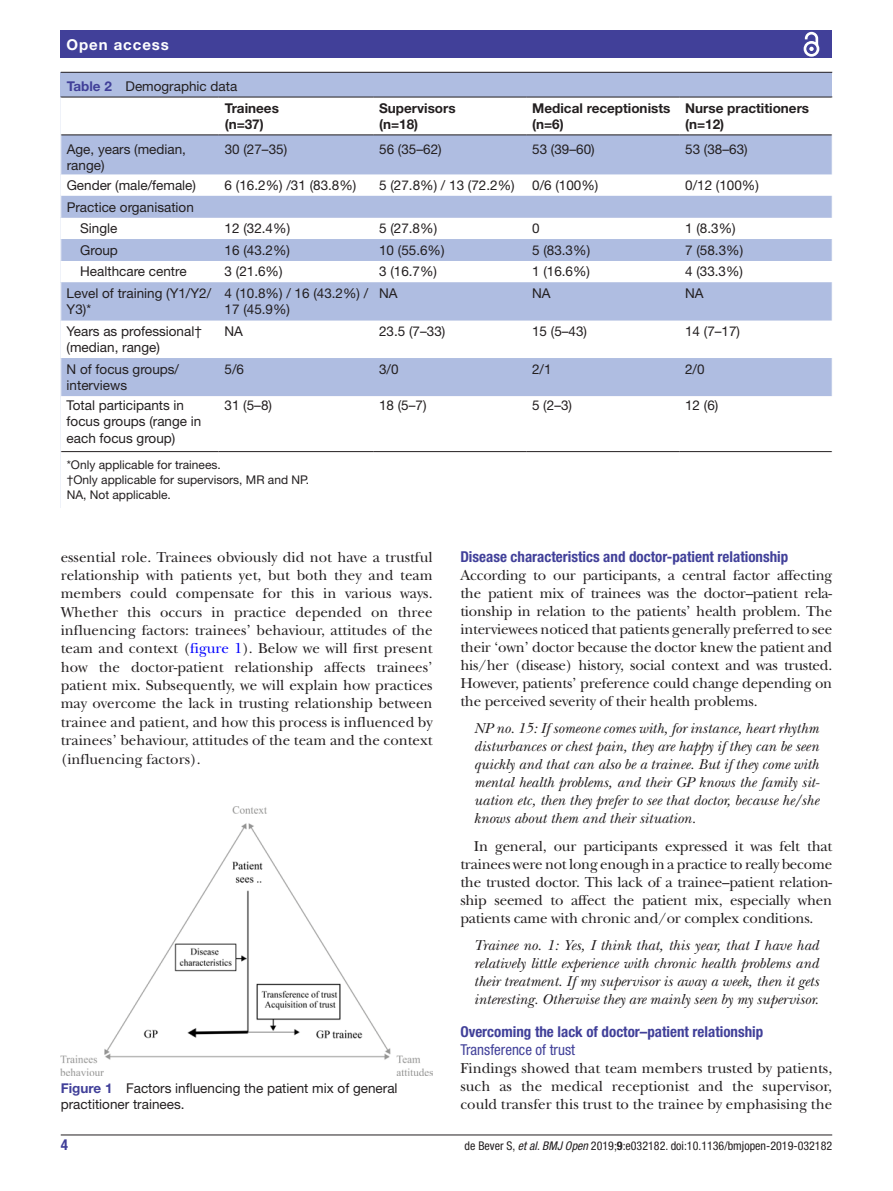
<style>
.page{position:relative;width:893px;height:1191px;background:#fff}
.page>*{position:absolute;margin:0;border:0;box-sizing:border-box;transform-origin:0 0}
.t1{font:15px/18px "New Baskerville";letter-spacing:-.005em;color:#231f20;text-align:justify}
.t2{font:italic 15px/18px "New Baskerville";color:#231f20;text-align:justify}
.t3{font:700 condensed 15px "Helvetica Neue LT Std";color:#414099}
.t4{font:condensed 15px "Helvetica Neue LT Std";color:#414099}
.t5{font:700 15px "Helvetica Neue LT Std";letter-spacing:.065em;color:#fff}
.t6{font:13.5px/16.2px "Helvetica Neue LT Std";color:#231f20}
.t7{font:700 13.5px/16.2px "Helvetica Neue LT Std";color:#231f20}
.t8{font:12px/15px "Helvetica Neue LT Std";color:#231f20}
.t9{font:condensed 12px "Helvetica Neue LT Std";color:#231f20}
.s1{font-weight:700;color:#414099}
.s2{font-weight:700}
.s3{color:#00f}
.s4{font-style:italic}
</style>
<div class="page">
<hr style="left:61px;top:1134px;width:771px;height:1px;background:#231f20">
<div style="left:61px;top:31px;width:771px;height:27px;background:#414099"></div>
<svg style="left:803px;top:31px;width:17px;height:26px"></svg>
<img style="left:61px;top:807px;width:372px;height:268px">
<div style="left:61px;top:73px;width:771px;height:435px;background:#afbde1"></div>
<hr style="left:61px;top:72px;width:771px;height:1px;background:#231f20">
<div style="left:61px;top:98px;width:771px;height:410px;background:#fff"></div>
<svg style="left:61px;top:135px;width:771px;height:261px"></svg>
<hr style="left:61px;top:97px;width:158px;height:1px;background:#231f20">
<hr style="left:61px;top:134px;width:158px;height:1px;background:#231f20">
<hr style="left:219px;top:97px;width:154px;height:1px;background:#231f20">
<hr style="left:219px;top:134px;width:154px;height:1px;background:#231f20">
<hr style="left:373px;top:97px;width:153px;height:1px;background:#231f20">
<hr style="left:373px;top:134px;width:153px;height:1px;background:#231f20">
<hr style="left:526px;top:97px;width:153px;height:1px;background:#231f20">
<hr style="left:526px;top:134px;width:153px;height:1px;background:#231f20">
<hr style="left:679px;top:97px;width:153px;height:1px;background:#231f20">
<hr style="left:679px;top:134px;width:153px;height:1px;background:#231f20">
<hr style="left:219px;top:451px;width:154px;height:1px;background:#231f20">
<hr style="left:373px;top:451px;width:153px;height:1px;background:#231f20">
<hr style="left:526px;top:451px;width:153px;height:1px;background:#231f20">
<hr style="left:679px;top:451px;width:153px;height:1px;background:#231f20">
<hr style="left:61px;top:451px;width:158px;height:1px;background:#231f20">
<svg style="left:60px;top:174px;width:1px;height:108px"></svg>
<hr style="left:67px;top:468px;width:765px;height:2px;background:#fff">
<hr style="left:67px;top:483px;width:765px;height:2px;background:#fff">
<hr style="left:67px;top:498px;width:765px;height:2px;background:#fff">
<p class="t5" style="left:66px;top:35px;width:104px">Open access</p>
<p class="t6" style="left:225px;top:75px;width:56px;line-height:22px;text-indent:-158px"><span class="s1">Table 2</span> Demographic data<br><span class="s2">Trainees</span></p>
<p class="t7" style="left:225px;top:116px;width:41px">(n=37)</p>
<p class="t7" style="left:379px;top:99px;width:78px">Supervisors (n=18)</p>
<p class="t7" style="left:532px;top:99px;width:140px">Medical receptionists (n=6)</p>
<p class="t7" style="left:685px;top:99px;width:125px">Nurse practitioners (n=12)</p>
<p class="t6" style="left:67px;top:140px;width:121px">Age, years (median, range)</p>
<p class="t6" style="left:225px;top:140px;width:64px">30 (27–35)</p>
<p class="t6" style="left:379px;top:140px;width:64px">56 (35–62)</p>
<p class="t6" style="left:532px;top:140px;width:64px">53 (39–60)</p>
<p class="t6" style="left:685px;top:140px;width:64px">53 (38–63)</p>
<p class="t6" style="left:67px;top:177px;width:131px">Gender (male/female)</p>
<p class="t6" style="left:225px;top:177px;width:133px">6 (16.2%) /31 (83.8%)</p>
<p class="t6" style="left:379px;top:177px;width:137px">5 (27.8%) / 13 (72.2%)</p>
<p class="t6" style="left:532px;top:177px;width:68px">0/6 (100%)</p>
<p class="t6" style="left:685px;top:177px;width:75px">0/12 (100%)</p>
<p class="t6" style="left:80px;top:196px;width:115px;line-height:21.6px;text-indent:-13px">Practice organisation<br>Single</p>
<p class="t6" style="left:225px;top:220px;width:67px">12 (32.4%)</p>
<p class="t6" style="left:379px;top:220px;width:60px">5 (27.8%)</p>
<p class="t6" style="left:532px;top:220px;width:9px">0</p>
<p class="t6" style="left:685px;top:220px;width:52px">1 (8.3%)</p>
<p class="t6" style="left:80px;top:242px;width:39px">Group</p>
<p class="t6" style="left:225px;top:242px;width:67px">16 (43.2%)</p>
<p class="t6" style="left:379px;top:242px;width:67px">10 (55.6%)</p>
<p class="t6" style="left:532px;top:242px;width:60px">5 (83.3%)</p>
<p class="t6" style="left:685px;top:242px;width:60px">7 (58.3%)</p>
<p class="t6" style="left:80px;top:263px;width:108px">Healthcare centre</p>
<p class="t6" style="left:225px;top:263px;width:60px">3 (21.6%)</p>
<p class="t6" style="left:379px;top:263px;width:60px">3 (16.7%)</p>
<p class="t6" style="left:532px;top:263px;width:60px">1 (16.6%)</p>
<p class="t6" style="left:685px;top:263px;width:60px">4 (33.3%)</p>
<p class="t6" style="left:67px;top:285px;width:146px">Level of training (Y1/Y2/<br>Y3)*</p>
<p class="t6" style="left:225px;top:285px;width:145px">4 (10.8%) / 16 (43.2%) /<br>17 (45.9%)</p>
<p class="t6" style="left:379px;top:285px;width:20px">NA</p>
<p class="t6" style="left:532px;top:285px;width:20px">NA</p>
<p class="t6" style="left:685px;top:285px;width:20px">NA</p>
<p class="t6" style="left:67px;top:323px;width:137px">Years as professional† (median, range)</p>
<p class="t6" style="left:225px;top:323px;width:20px">NA</p>
<p class="t6" style="left:379px;top:323px;width:68px">23.5 (7–33)</p>
<p class="t6" style="left:532px;top:323px;width:57px">15 (5–43)</p>
<p class="t6" style="left:685px;top:323px;width:57px">14 (7–17)</p>
<p class="t6" style="left:67px;top:361px;width:114px">N of focus groups/ interviews</p>
<p class="t6" style="left:225px;top:361px;width:21px">5/6</p>
<p class="t6" style="left:379px;top:361px;width:21px">3/0</p>
<p class="t6" style="left:532px;top:361px;width:21px">2/1</p>
<p class="t6" style="left:685px;top:361px;width:21px">2/0</p>
<p class="t6" style="left:67px;top:397px;width:136px">Total participants in focus groups (range in each focus group)</p>
<p class="t6" style="left:225px;top:397px;width:49px">31 (5–8)</p>
<p class="t6" style="left:379px;top:397px;width:49px">18 (5–7)</p>
<p class="t6" style="left:532px;top:397px;width:42px">5 (2–3)</p>
<p class="t6" style="left:685px;top:397px;width:35px">12 (6)</p>
<p class="t8" style="left:67px;top:457px;width:244px">*Only applicable for trainees.<br>†Only applicable for supervisors, MR and NP.<br>NA, Not applicable.</p>
<p class="t1" style="left:61px;top:548px;width:373px">essential role. Trainees obviously did not have a trustful relationship with patients yet, but both they and team members could compensate for this in various ways.<br>Whether this occurs in practice depended on three influencing factors: trainees’ behaviour, attitudes of the team and context (<span class="s3">figure 1</span>). Below we will first present how the doctor-patient relationship affects trainees’ patient mix. Subsequently, we will explain how practices may overcome the lack in trusting relationship between trainee and patient, and how this process is influenced by trainees’ behaviour, attitudes of the team and the context (influencing factors).</p>
<p class="t3" style="left:460px;top:547px;width:330px">Disease characteristics and doctor-patient relationship</p>
<p class="t1" style="left:460px;top:566px;width:373px">According to our participants, a central factor affecting the patient mix of trainees was the doctor–patient rela&shy;tionship in relation to the patients’ health problem. The interviewees noticed that patients generally preferred to see their ‘own’ doctor because the doctor knew the patient and his/her (disease) history, social context and was trusted.<br>However, patients’ preference could change depending on the perceived severity of their health problems.</p>
<p class="t2" style="left:474px;top:719px;width:347px">NP no. 15: If someone comes with, for instance, heart rhythm disturbances or chest pain, they are happy if they can be seen quickly and that can also be a trainee. But if they come with mental health problems, and their GP knows the family sit&shy;uation etc, then they prefer to see that doctor, because he/she knows about them and their situation.</p>
<p class="t1" style="left:460px;top:837px;width:373px;text-indent:13px">In general, our participants expressed it was felt that trainees were not long enough in a practice to really become the trusted doctor. This lack of a trainee–patient relation&shy;ship seemed to affect the patient mix, especially when patients came with chronic and/or complex conditions.</p>
<p class="t2" style="left:474px;top:936px;width:346px">Trainee no. 1: Yes, I think that, this year, that I have had relatively little experience with chronic health problems and their treatment. If my supervisor is away a week, then it gets interesting. Otherwise they are mainly seen by my supervisor.</p>
<p class="t3" style="left:460px;top:1022px;width:305px">Overcoming the lack of doctor–patient relationship</p>
<p class="t4" style="left:460px;top:1041px;width:116px">Transference of trust</p>
<p class="t1" style="left:460px;top:1059px;width:373px">Findings showed that team members trusted by patients, such as the medical receptionist and the supervisor, could transfer this trust to the trainee by emphasising the</p>
<p class="t6" style="left:61px;top:1080px;width:338px"><span class="s1">Figure 1</span> Factors influencing the patient mix of general practitioner trainees.</p>
<p class="t3" style="left:61px;top:1135px;width:9px">4</p>
<p class="t9" style="left:465px;top:1138px;width:369px">de Bever S, <span class="s4">et al</span>. <span class="s4">BMJ Open</span> 2019;<span class="s2">9</span>:e032182. doi:10.1136/bmjopen-2019-032182</p>
</div>
